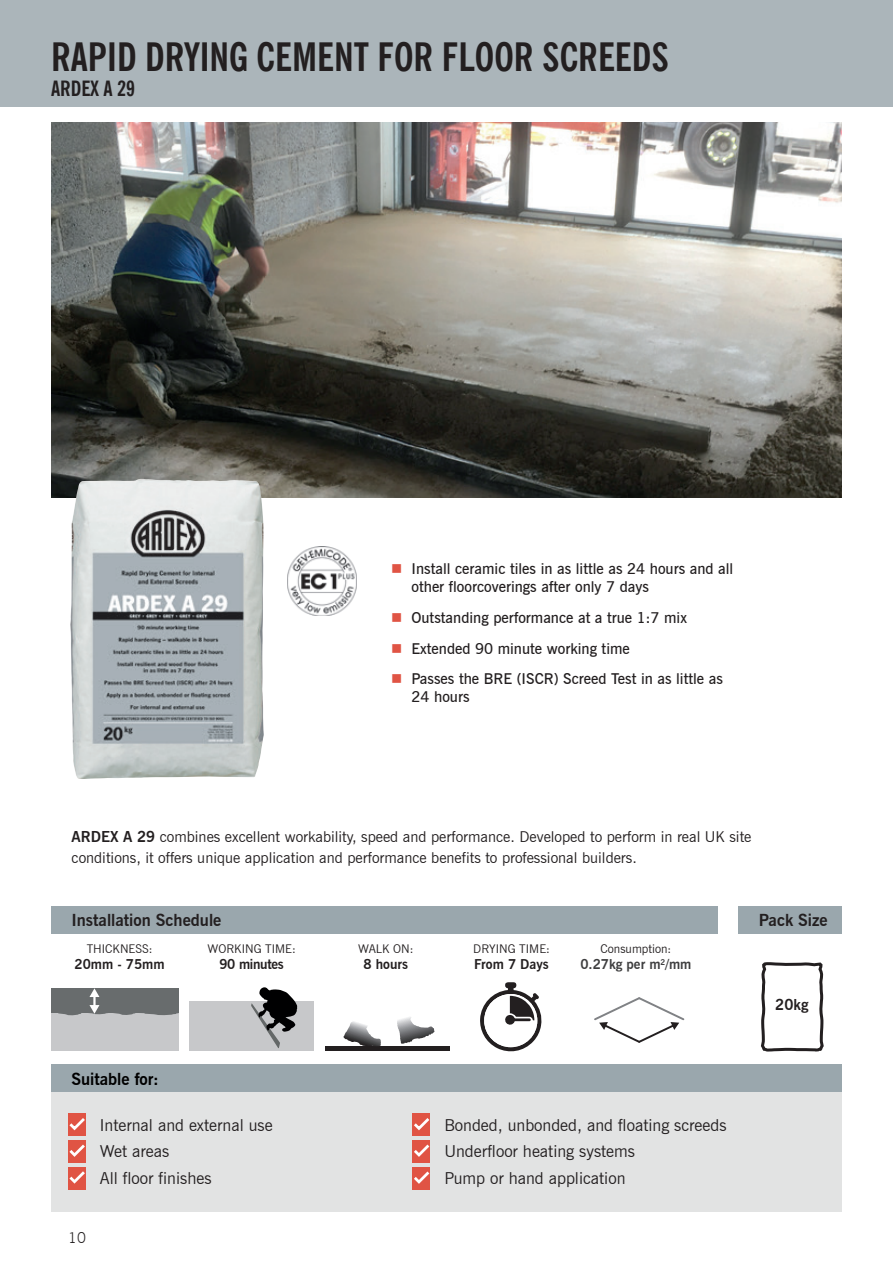
<style>
.page{position:relative;width:893px;height:1263px;background:#fff}
.page>*{position:absolute;margin:0;border:0;box-sizing:border-box;transform-origin:0 0}
.t1{font:700 condensed 39px "News Gothic BT";color:#231f20}
.t2{font:700 condensed 21px "News Gothic BT";color:#231f20}
.t3{font:16.5px/26.5px "News Gothic BT";color:#231f20}
.t4{font:700 16.5px "News Gothic BT";color:#231f20}
.t5{font:700 16.5px "News Gothic BT";color:#000}
.t6{font:600 15px/18px "News Gothic BT";color:#231f20}
.t7{font:15px/21px "News Gothic BT";color:#231f20}
.t8{font:700 15px "News Gothic BT";color:#231f20}
.t9{font:300 15px "News Gothic BT";color:#231f20}
.t10{font:700 13.5px "News Gothic BT";color:#231f20}
.t11{font:700 13.5px "News Gothic BT";color:#3e3e3f}
.t12{font:700 13.5px "News Gothic BT";letter-spacing:-.02em;color:#231f20}
.t13{font:12px "News Gothic BT";color:#231f20}
.s1{color:#e05444}
.s2{font-weight:700}
</style>
<div class="page">
<img style="left:51px;top:122px;width:791px;height:375px">
<div style="left:51px;top:1092px;width:791px;height:120px;background:#e2e3e3"></div>
<div style="left:68px;top:1113px;width:18px;height:23px;background:#e05444"></div>
<svg style="left:69px;top:1118px;width:16px;height:13px"></svg>
<div style="left:68px;top:1140px;width:18px;height:22px;background:#e05444"></div>
<svg style="left:69px;top:1144px;width:16px;height:13px"></svg>
<div style="left:68px;top:1167px;width:18px;height:22px;background:#e05444"></div>
<svg style="left:69px;top:1171px;width:16px;height:13px"></svg>
<div style="left:412px;top:1113px;width:18px;height:23px;background:#e05444"></div>
<svg style="left:414px;top:1118px;width:16px;height:13px"></svg>
<div style="left:51px;top:1064px;width:791px;height:28px;background:#9aa7ad"></div>
<div style="left:51px;top:905px;width:667px;height:28px;background:#9aa7ad"></div>
<div style="left:738px;top:905px;width:104px;height:28px;background:#9aa7ad"></div>
<div style="left:0;top:0;width:893px;height:107px;background:#abb5ba"></div>
<svg style="left:480px;top:982px;width:62px;height:70px"></svg>
<svg style="left:594px;top:997px;width:91px;height:46px"></svg>
<div style="left:325px;top:1046px;width:125px;height:5px;background:#231f20"></div>
<svg style="left:397px;top:1017px;width:37px;height:27px"></svg>
<svg style="left:343px;top:1021px;width:38px;height:25px"></svg>
<div style="left:412px;top:1167px;width:18px;height:22px;background:#e05444"></div>
<svg style="left:414px;top:1171px;width:16px;height:13px"></svg>
<div style="left:412px;top:1140px;width:18px;height:22px;background:#e05444"></div>
<svg style="left:414px;top:1144px;width:16px;height:13px"></svg>
<img style="left:288px;top:547px;width:69px;height:69px">
<img style="left:70px;top:479px;width:194px;height:300px">
<svg style="left:761px;top:962px;width:63px;height:90px"></svg>
<div style="left:51px;top:988px;width:127px;height:63px;background:#c7c8ca"></div>
<svg style="left:51px;top:988px;width:127px;height:27px;background:#707475"></svg>
<div style="left:189px;top:1001px;width:125px;height:50px;background:#c7c8ca"></div>
<svg style="left:251px;top:987px;width:46px;height:61px"></svg>
<h1 class="t1" style="left:51px;top:33px;width:619px">RAPID DRYING CEMENT FOR FLOOR SCREEDS</h1>
<h2 class="t2" style="left:51px;top:75px;width:86px">ARDEX A 29</h2>
<p class="t6" style="left:411px;top:560px;width:323px;text-indent:-20px"><span class="s1">■</span> Install ceramic tiles in as little as 24 hours and all other floorcoverings after only 7 days</p>
<p class="t6" style="left:391px;top:608px;width:297px"><span class="s1">■</span> Outstanding performance at a true 1:7 mix</p>
<p class="t6" style="left:391px;top:639px;width:240px"><span class="s1">■</span> Extended 90 minute working time</p>
<p class="t6" style="left:411px;top:670px;width:313px;text-indent:-20px"><span class="s1">■</span> Passes the BRE (ISCR) Screed Test in as little as<br>24 hours</p>
<p class="t7" style="left:72px;top:826px;width:681px"><span class="s2">ARDEX A 29</span> combines excellent workability, speed and performance. Developed to perform in real UK site conditions, it offers unique application and performance benefits to professional builders.</p>
<p class="t4" style="left:71px;top:910px;width:151px">Installation Schedule</p>
<p class="t4" style="left:759px;top:910px;width:71px">Pack Size</p>
<p class="t13" style="left:207px;top:941px;width:90px">WORKING TIME:</p>
<p class="t12" style="left:219px;top:956px;width:66px">90 minutes</p>
<p class="t13" style="left:87px;top:941px;width:67px">THICKNESS:</p>
<p class="t10" style="left:75px;top:956px;width:92px">20mm - 75mm</p>
<p class="t13" style="left:358px;top:941px;width:57px">WALK ON:</p>
<p class="t10" style="left:363px;top:956px;width:46px">8 hours</p>
<p class="t13" style="left:473px;top:941px;width:78px">DRYING TIME:</p>
<p class="t10" style="left:474px;top:956px;width:76px">From 7 Days</p>
<p class="t13" style="left:601px;top:941px;width:72px">Consumption:</p>
<p class="t11" style="left:580px;top:956px;width:113px">0.27kg per m<sup>2</sup>/mm</p>
<p class="t5" style="left:71px;top:1069px;width:89px">Suitable for:</p>
<p class="t3" style="left:100px;top:1111px;width:174px">Internal and external use<br>Wet areas<br>All floor finishes</p>
<p class="t3" style="left:444px;top:1111px;width:284px">Bonded, unbonded, and floating screeds<br>Underfloor heating systems<br>Pump or hand application</p>
<p class="t9" style="left:68px;top:1229px;width:19px">10</p>
<p class="t8" style="left:775px;top:995px;width:35px">20kg</p>
</div>
